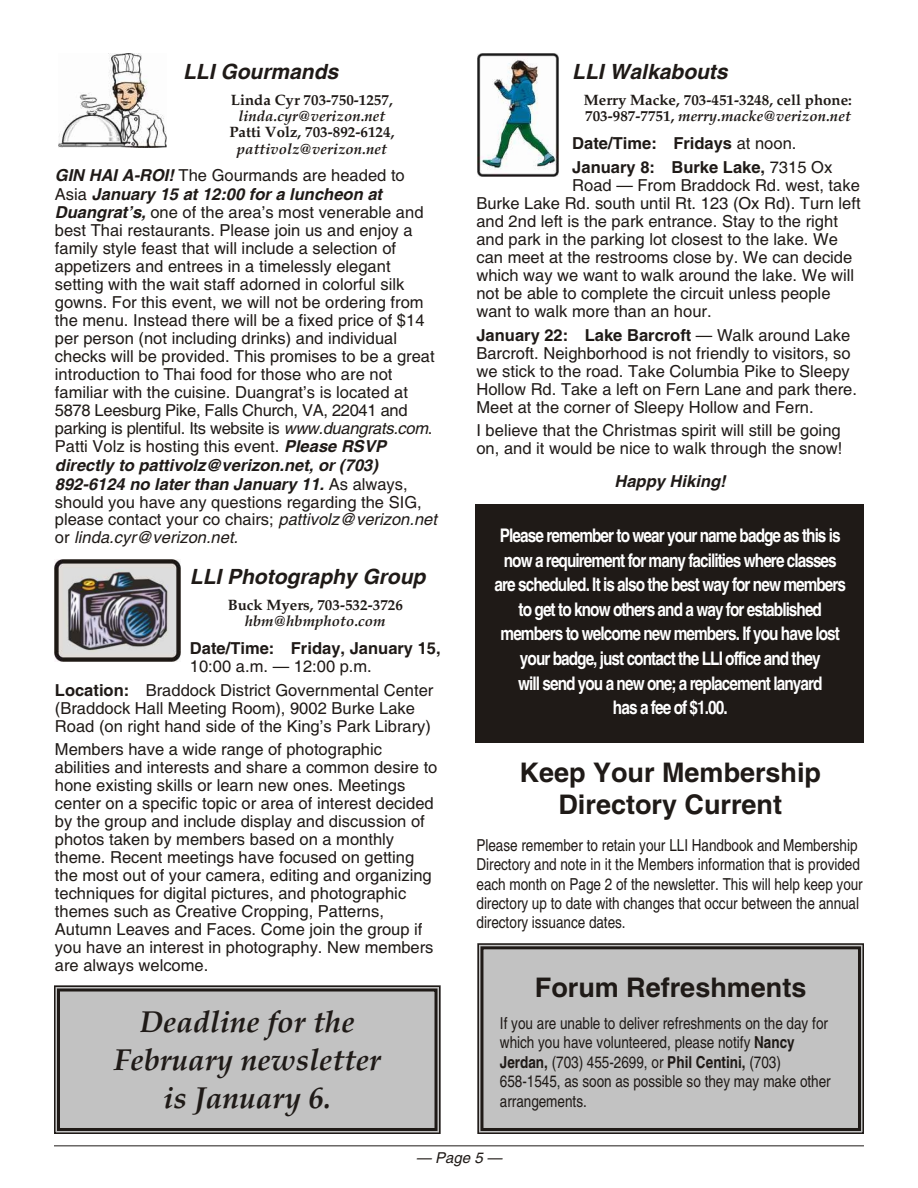
<style>
.page{position:relative;width:918px;height:1188px;background:#fff}
.page>*{position:absolute;margin:0;border:0;box-sizing:border-box;transform-origin:0 0}
.t1{font:italic 700 30px/38px "Palatino Linotype";color:#1f1a17;text-align:center}
.t2{font:700 27px/31.5px "Helvetica";color:#1f1a17;text-align:center}
.t3{font:italic 700 21px "Helvetica";color:#1f1a17}
.t4{font:700 18.75px/24.6px "Helvetica Narrow";letter-spacing:-.05em;color:#fff;text-align:center}
.t5{font:16.5px/18px "Helvetica";color:#1f1a17}
.t6{font:16.5px/19.6px "Helvetica Narrow";color:#1f1a17}
.t7{font:700 16.5px/24px "Helvetica";color:#1f1a17}
.t8{font:italic 700 16.5px "Helvetica";color:#1f1a17}
.t9{font:700 15px/16.2px "Palatino";letter-spacing:.005em;color:#1f1a17}
.t10{font:italic 700 15px "Palatino";color:#1f1a17}
.t11{font:italic 15px "Helvetica";color:#1f1a17}
.s1{font-weight:700;font-style:italic}
.s2{font-style:italic}
.s3{font-weight:700}
.s4{font-weight:400}
</style>
<div class="page">
<hr style="left:54px;top:1146px;width:810px;height:1px;background:#1f1a17">
<img style="left:59px;top:54px;width:107px;height:94px">
<img style="left:55px;top:559px;width:125px;height:103px">
<img style="left:478px;top:54px;width:81px;height:123px">
<div style="left:476px;top:504px;width:388px;height:238px;background:#1f1a17"></div>
<div style="left:477px;top:943px;width:387px;height:191px;background:#c2c2c2"></div>
<div style="left:477px;top:943px;width:387px;height:191px;border:2px solid #1f1a17"></div>
<div style="left:480px;top:946px;width:381px;height:185px;border:3px solid #1f1a17"></div>
<div style="left:54px;top:986px;width:387px;height:148px;background:#c2c2c2"></div>
<div style="left:54px;top:986px;width:387px;height:148px;border:2px solid #1f1a17"></div>
<div style="left:57px;top:989px;width:381px;height:142px;border:3px solid #1f1a17"></div>
<p class="t3" style="left:183px;top:64px;width:157px">LLI Gourmands</p>
<p class="t9" style="left:231px;top:94px;width:163px">Linda Cyr 703-750-1257,</p>
<p class="t10" style="left:238px;top:110px;width:148px">linda.cyr@verizon.net</p>
<p class="t9" style="left:229px;top:126px;width:167px">Patti Volz, 703-892-6124,</p>
<p class="t10" style="left:237px;top:143px;width:151px">pattivolz@verizon.net</p>
<p class="t5" style="left:55px;top:168px;width:384px"><span class="s1">GIN HAI A-ROI!</span> The Gourmands are headed to Asia <span class="s1">January 15 at 12:00 for a luncheon at Duangrat’s,</span> one of the area’s most venerable and best Thai restaurants. Please join us and enjoy a family style feast that will include a selection of appetizers and entrees in a timelessly elegant setting with the wait staff adorned in colorful silk gowns. For this event, we will not be ordering from the menu. Instead there will be a fixed price of $14 per person (not including drinks) and individual checks will be provided. This promises to be a great introduction to Thai food for those who are not familiar with the cuisine. Duangrat’s is located at 5878 Leesburg Pike, Falls Church, VA, 22041 and parking is plentiful. Its website is <span class="s2">www.duangrats.com</span>.<br>Patti Volz is hosting this event. <span class="s1">Please RSVP directly to pattivolz@verizon.net, or (703)<br>892-6124 no later than January 11.</span> As always, should you have any questions regarding the SIG, please contact your co chairs; <span class="s2">pattivolz@verizon.net </span>or <span class="s2">linda.cyr@verizon.net.</span></p>
<p class="t3" style="left:190px;top:569px;width:237px">LLI Photography Group</p>
<p class="t9" style="left:228px;top:598px;width:177px">Buck Myers, 703-532-3726</p>
<p class="t10" style="left:245px;top:615px;width:142px">hbm@hbmphoto.com</p>
<p class="t7" style="left:190px;top:637px;width:252px">Date/Time: Friday, January 15,</p>
<p class="t5" style="left:55px;top:655px;width:380px;line-height:24px;text-indent:135px">10:00 a.m. — 12:00 p.m.<br><span class="s3">Location:</span> Braddock District Governmental Center</p>
<p class="t5" style="left:55px;top:700px;width:378px">(Braddock Hall Meeting Room), 9002 Burke Lake<br>Road (on right hand side of the King’s Park Library)</p>
<p class="t5" style="left:55px;top:742px;width:384px">Members have a wide range of photographic abilities and interests and share a common desire to hone existing skills or learn new ones. Meetings center on a specific topic or area of interest decided by the group and include display and discussion of photos taken by members based on a monthly theme. Recent meetings have focused on getting the most out of your camera, editing and organizing techniques for digital pictures, and photographic themes such as Creative Cropping, Patterns, Autumn Leaves and Faces. Come join the group if you have an interest in photography. New members are always welcome.</p>
<h1 class="t1" style="left:114px;top:1007px;width:269px">Deadline for the<br>February newsletter is January 6.</h1>
<p class="t3" style="left:572px;top:64px;width:157px">LLI Walkabouts</p>
<p class="t9" style="left:584px;top:94px;width:270px">Merry Macke, 703-451-3248, cell phone:<br>703-987-7751, <span class="s2">merry.macke@verizon.net</span></p>
<p class="t7" style="left:572px;top:133px;width:261px">Date/Time: Fridays <span class="s4">at noon.<br></span>January 8: Burke Lake, <span class="s4">7315 Ox</span></p>
<p class="t5" style="left:476px;top:178px;width:386px;text-indent:96px">Road — From Braddock Rd. west, take Burke Lake Rd. south until Rt. 123 (Ox Rd). Turn left and 2nd left is the park entrance. Stay to the right and park in the parking lot closest to the lake. We can meet at the restrooms close by. We can decide which way we want to walk around the lake. We will not be able to complete the circuit unless people want to walk more than an hour.</p>
<p class="t5" style="left:476px;top:327px;width:382px"><span class="s3">January 22: Lake Barcroft</span> — Walk around Lake Barcroft. Neighborhood is not friendly to visitors, so we stick to the road. Take Columbia Pike to Sleepy Hollow Rd. Take a left on Fern Lane and park there.<br>Meet at the corner of Sleepy Hollow and Fern.</p>
<p class="t5" style="left:476px;top:423px;width:368px">I believe that the Christmas spirit will still be going on, and it would be nice to walk through the snow!</p>
<p class="t8" style="left:615px;top:475px;width:113px">Happy Hiking!</p>
<p class="t4" style="left:495px;top:525px;width:353px">Please remember to wear your name badge as this is now a requirement for many facilities where classes are scheduled. It is also the best way for new members to get to know others and a way for established members to welcome new members. If you have lost your badge, just contact the LLI office and they<br>will send you a new one; a replacement lanyard<br>has a fee of $1.00.</p>
<h2 class="t2" style="left:520px;top:760px;width:303px">Keep Your Membership<br>Directory Current</h2>
<p class="t6" style="left:477px;top:837px;width:388px;line-height:19.2px">Please remember to retain your LLI Handbook and Membership Directory and note in it the Members information that is provided each month on Page 2 of the newsletter. This will help keep your directory up to date with changes that occur between the annual directory issuance dates.</p>
<h2 class="t2" style="left:535px;top:975px;width:273px">Forum Refreshments</h2>
<p class="t6" style="left:500px;top:1014px;width:332px">If you are unable to deliver refreshments on the day for which you have volunteered, please notify <span class="s3">Nancy Jerdan,</span> (703) 455-2699, or <span class="s3">Phil Centini,</span> (703)<br>658-1545, as soon as possible so they may make other arrangements.</p>
<p class="t11" style="left:416px;top:1152px;width:87px">— Page 5 —</p>
</div>
